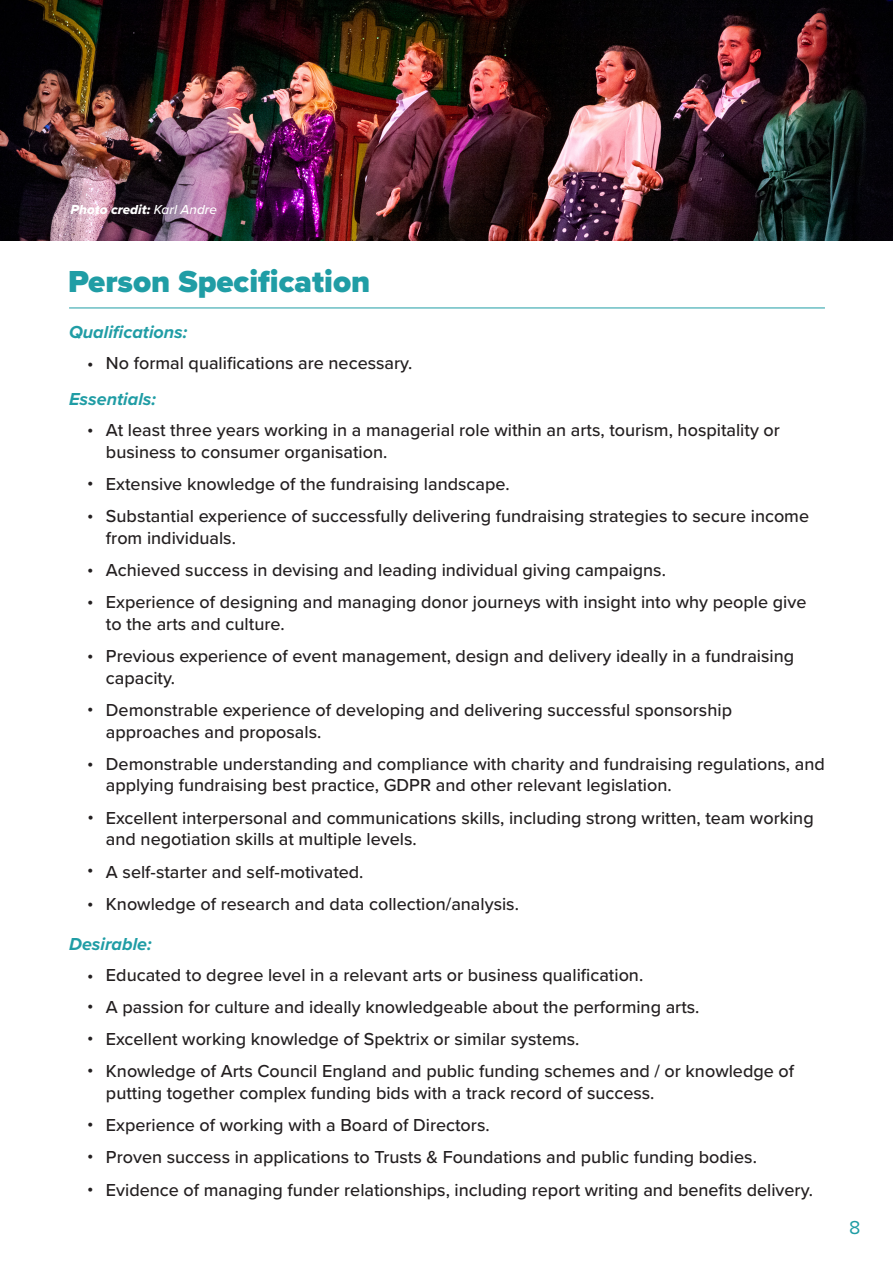
<style>
.page{position:relative;width:893px;height:1263px;background:#fff}
.page>*{position:absolute;margin:0;border:0;box-sizing:border-box;transform-origin:0 0}
.t1{font:900 31.5px "Proxima Nova";color:#209da5}
.t2{font:19.5px "Proxima Nova";color:#209da5}
.t3{font:500 18px/32.2px "Proxima Nova";color:#231f20}
.t4{font:italic 700 18px "Proxima Nova";color:#209da5}
.t5{font:13.5px "Proxima Nova Extrabld It";color:#fff}
.s1{font-family:"Proxima Nova";font-weight:500;font-style:italic}
</style>
<div class="page">
<hr style="left:69px;top:308px;width:756px;height:1px;background:#209da5">
<img style="left:0;top:0;width:893px;height:240px">
<p class="t5" style="left:70px;top:203px;width:148px">Photo credit: <span class="s1">Karl Andre</span></p>
<h1 class="t1" style="left:68px;top:268px;width:304px">Person Specification</h1>
<p class="t4" style="left:69px;top:325px;width:120px">Qualifications:</p>
<p class="t3" style="left:87px;top:348px;width:8px">•</p>
<p class="t3" style="left:106px;top:348px;width:308px">No formal qualifications are necessary.</p>
<p class="t4" style="left:69px;top:392px;width:88px">Essentials:</p>
<p class="t3" style="left:106px;top:420px;width:675px;line-height:21.6px">At least three years working in a managerial role within an arts, tourism, hospitality or business to consumer organisation.</p>
<p class="t3" style="left:106px;top:469px;width:705px">Extensive knowledge of the fundraising landscape.<br>Substantial experience of successfully delivering fundraising strategies to secure income</p>
<p class="t3" style="left:106px;top:523px;width:702px">from individuals.<br>Achieved success in devising and leading individual giving campaigns.<br>Experience of designing and managing donor journeys with insight into why people give</p>
<p class="t3" style="left:106px;top:609px;width:690px">to the arts and culture.<br>Previous experience of event management, design and delivery ideally in a fundraising</p>
<p class="t3" style="left:106px;top:663px;width:628px">capacity.<br>Demonstrable experience of developing and delivering successful sponsorship</p>
<p class="t3" style="left:106px;top:716px;width:720px">approaches and proposals.<br>Demonstrable understanding and compliance with charity and fundraising regulations, and</p>
<p class="t3" style="left:106px;top:770px;width:709px">applying fundraising best practice, GDPR and other relevant legislation.<br>Excellent interpersonal and communications skills, including strong written, team working</p>
<p class="t3" style="left:106px;top:824px;width:415px">and negotiation skills at multiple levels.<br>A self-starter and self-motivated.<br>Knowledge of research and data collection/analysis.</p>
<p class="t3" style="left:87px;top:414px;width:8px">•</p>
<p class="t3" style="left:87px;top:467px;width:8px;line-height:33px">• •</p>
<p class="t3" style="left:87px;top:554px;width:8px">•</p>
<p class="t3" style="left:87px;top:586px;width:8px">•</p>
<p class="t3" style="left:87px;top:639px;width:8px">•</p>
<p class="t3" style="left:87px;top:692px;width:8px">•</p>
<p class="t3" style="left:87px;top:748px;width:8px">•</p>
<p class="t3" style="left:88px;top:801px;width:8px">•</p>
<p class="t3" style="left:87px;top:853px;width:8px;line-height:34px">• •</p>
<p class="t4" style="left:69px;top:936px;width:84px">Desirable:</p>
<p class="t3" style="left:106px;top:959px;width:690px;text-indent:-19px">• Educated to degree level in a relevant arts or business qualification.<br>A passion for culture and ideally knowledgeable about the performing arts.<br>Excellent working knowledge of Spektrix or similar systems.<br>Knowledge of Arts Council England and public funding schemes and / or knowledge of</p>
<p class="t3" style="left:106px;top:1078px;width:708px">putting together complex funding bids with a track record of success.<br>Experience of working with a Board of Directors.<br>Proven success in applications to Trusts &amp; Foundations and public funding bodies.<br>Evidence of managing funder relationships, including report writing and benefits delivery.</p>
<p class="t3" style="left:87px;top:990px;width:8px;text-align:justify">• • •</p>
<p class="t3" style="left:87px;top:1108px;width:8px;text-align:justify">• • •</p>
<p class="t2" style="left:849px;top:1219px;width:13px">8</p>
</div>
